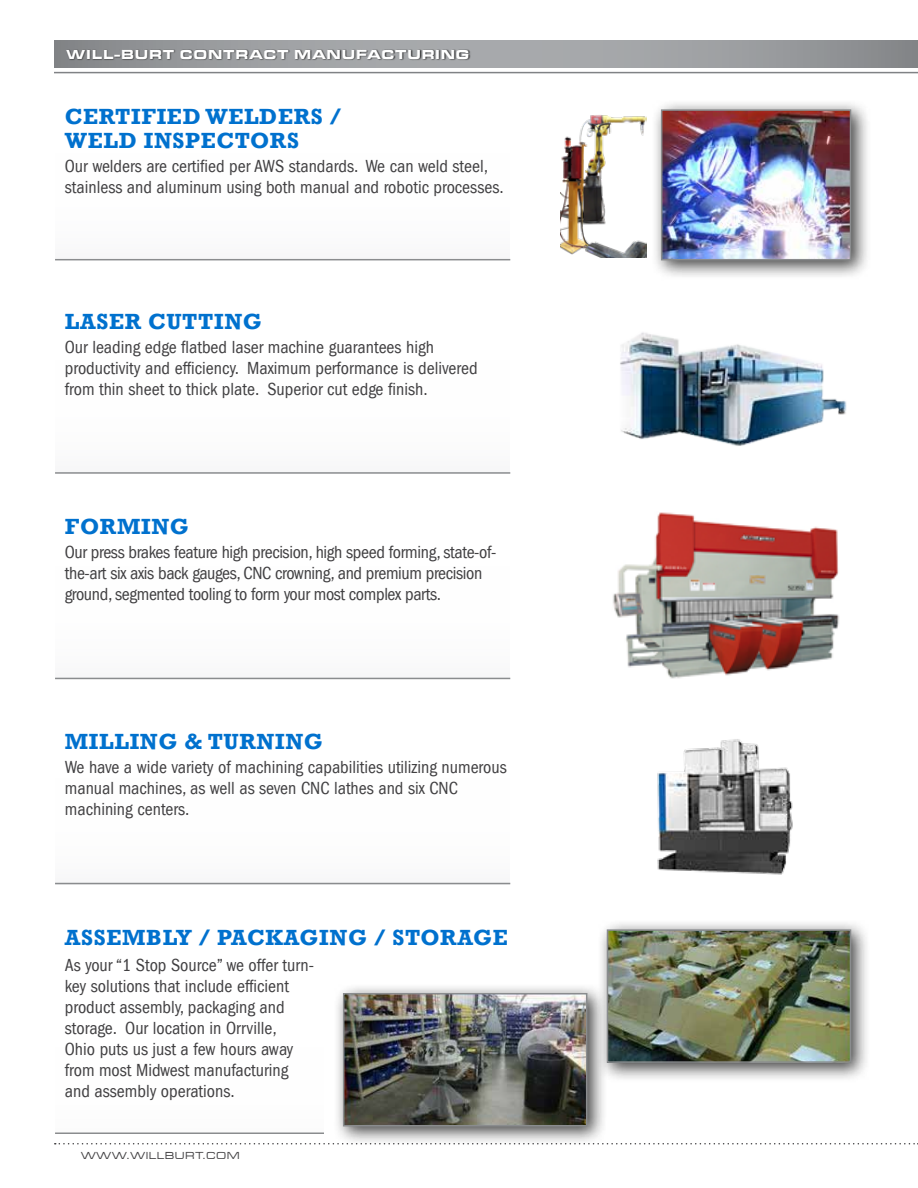
<style>
.page{position:relative;width:918px;height:1188px;background:#fff}
.page>*{position:absolute;margin:0;border:0;box-sizing:border-box;transform-origin:0 0}
.t1{font:700 22.5px/24px "Rockwell";letter-spacing:.03em;color:#0071ce}
.t2{font:condensed 18px/21px "Franklin Gothic LT";color:#414042}
.t3{font:condensed 18px/21px "Franklin Gothic LT";letter-spacing:-.02em;color:#414042}
.t4{font:700 expanded 13.5px "Microgramma Com";letter-spacing:.1em;color:#fff}
.t5{font:500 expanded 10.5px "Microgramma Com";letter-spacing:.1em;color:#414042}
</style>
<div class="page">
<svg style="left:54px;top:40px;width:864px;height:28px;background:#9b9da0"></svg>
<hr style="left:54px;top:72px;width:864px;height:1px;background:#808285">
<svg style="left:55px;top:1143px;width:863px;height:1px"></svg>
<div style="left:55px;top:1011px;width:269px;height:123px;background:#fbfbfb"></div>
<hr style="left:55px;top:259px;width:455px;height:1px;background:#8a8c8e">
<hr style="left:55px;top:472px;width:455px;height:2px;background:#8a8c8e">
<hr style="left:55px;top:883px;width:455px;height:1px;background:#8a8c8e">
<hr style="left:55px;top:1132px;width:269px;height:2px;background:#8a8c8e">
<hr style="left:55px;top:678px;width:455px;height:1px;background:#8a8c8e">
<img style="left:561px;top:115px;width:85px;height:142px">
<div style="left:650px;top:99px;width:221px;height:181px;background:#000;opacity:.75"></div>
<img style="left:664px;top:112px;width:184px;height:145px">
<div style="left:661px;top:109px;width:190px;height:151px;border:2px solid #8a8c8e"></div>
<img style="left:657px;top:739px;width:136px;height:136px">
<div style="left:596px;top:919px;width:275px;height:164px;background:#000;opacity:.75"></div>
<img style="left:610px;top:932px;width:238px;height:128px">
<div style="left:607px;top:929px;width:244px;height:134px;border:2px solid #8a8c8e"></div>
<img style="left:620px;top:332px;width:227px;height:114px">
<img style="left:613px;top:512px;width:226px;height:167px">
<div style="left:66px;top:49px;width:405px;height:11px;background:#000;opacity:.75"></div>
<div style="left:332px;top:983px;width:275px;height:164px;background:#000;opacity:.75"></div>
<img style="left:346px;top:996px;width:238px;height:127px">
<div style="left:343px;top:993px;width:244px;height:133px;border:2px solid #8a8c8e"></div>
<p class="t4" style="left:67px;top:45px;width:404px">WILL-BURT CONTRACT MANUFACTURING</p>
<p class="t1" style="left:65px;top:104px;width:278px">CERTIFIED WELDERS /<br>WELD INSPECTORS</p>
<p class="t2" style="left:65px;top:156px;width:440px">Our welders are certified per AWS standards. We can weld steel, stainless and aluminum using both manual and robotic processes.</p>
<p class="t1" style="left:65px;top:309px;width:199px">LASER CUTTING</p>
<p class="t2" style="left:65px;top:336px;width:414px">Our leading edge flatbed laser machine guarantees high productivity and efficiency. Maximum performance is delivered from thin sheet to thick plate. Superior cut edge finish.</p>
<p class="t1" style="left:65px;top:514px;width:126px">FORMING</p>
<p class="t3" style="left:65px;top:541px;width:433px">Our press brakes feature high precision, high speed forming, state-of&shy;the-art six axis back gauges, CNC crowning, and premium precision ground, segmented tooling to form your most complex parts.</p>
<p class="t1" style="left:65px;top:729px;width:260px">MILLING &amp; TURNING</p>
<p class="t2" style="left:65px;top:757px;width:444px">We have a wide variety of machining capabilities utilizing numerous manual machines, as well as seven CNC lathes and six CNC machining centers.</p>
<p class="t1" style="left:65px;top:925px;width:445px">ASSEMBLY / PACKAGING / STORAGE</p>
<p class="t2" style="left:65px;top:955px;width:251px">As your “1 Stop Source” we offer turn&shy;key solutions that include efficient product assembly, packaging and storage. Our location in Orrville,<br>Ohio puts us just a few hours away from most Midwest manufacturing and assembly operations.</p>
<p class="t5" style="left:81px;top:1149px;width:160px">WWW.WILLBURT.COM</p>
</div>
